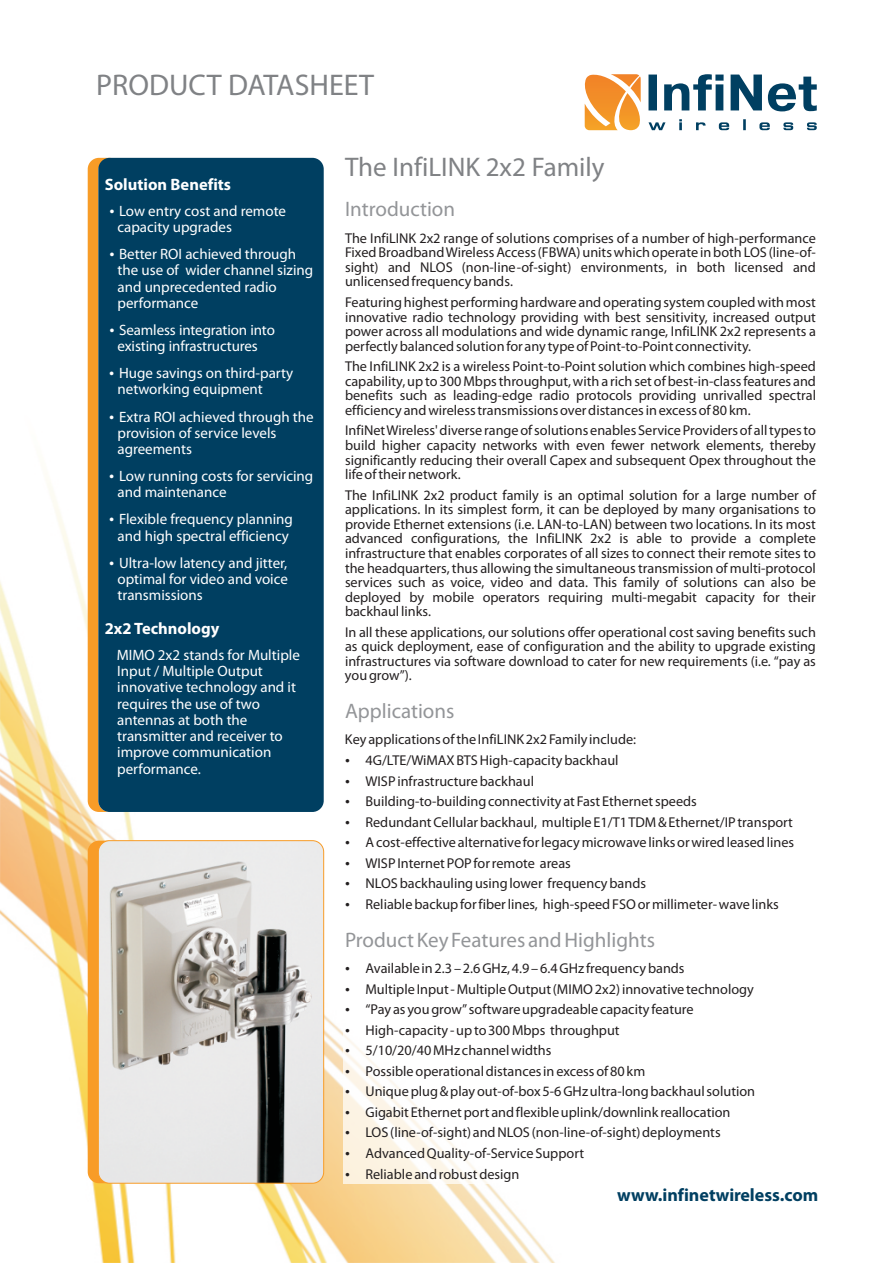
<style>
.page{position:relative;width:893px;height:1263px;background:#fff}
.page>*{position:absolute;margin:0;border:0;box-sizing:border-box;transform-origin:0 0}
.t1{font:30px "Myriad Pro";color:#808285}
.t2{font:27px "Myriad Pro";color:#808285}
.t3{font:21px "Myriad Pro";color:#939598}
.t4{font:700 18px "Myriad Pro";color:#003f61}
.t5{font:700 16.5px "Myriad Pro";color:#fff}
.t6{font:15px/16.2px "Myriad Pro";color:#fff}
.t7{font:14.25px/14.5px "Myriad Pro";color:#231f20;text-align:justify}
</style>
<div class="page">
<img style="left:0;top:111px;width:815px;height:1152px">
<div style="left:343px;top:158px;width:473px;height:1025px;background:#fff"></div>
<div style="left:98px;top:158px;width:226px;height:654px;background:#003f61;border-radius:11px"></div>
<svg style="left:582px;top:74px;width:60px;height:56px"></svg>
<svg style="left:648px;top:74px;width:169px;height:37px"></svg>
<svg style="left:648px;top:119px;width:169px;height:11px"></svg>
<div style="left:88px;top:841px;width:16px;height:342px;background:#f89c27"></div>
<img style="left:98px;top:841px;width:226px;height:342px;border-radius:11px">
<div style="left:98px;top:840px;width:226px;height:344px;border:1px solid #f89c27;border-radius:11px"></div>
<svg style="left:346px;top:1069px;width:3px;height:4px"></svg>
<svg style="left:346px;top:1131px;width:3px;height:4px"></svg>
<svg style="left:346px;top:1172px;width:3px;height:4px"></svg>
<svg style="left:88px;top:158px;width:21px;height:654px"></svg>
<h1 class="t1" style="left:96px;top:72px;width:279px">PRODUCT DATASHEET</h1>
<p class="t5" style="left:105px;top:178px;width:128px">Solution Benefits</p>
<p class="t6" style="left:117px;top:215px;width:180px;line-height:27px">capacity upgrades<br>Better ROI achieved through</p>
<p class="t6" style="left:117px;top:264px;width:197px">the use of wider channel sizing and unprecedented radio performance</p>
<p class="t6" style="left:117px;top:323px;width:159px">Seamless integration into existing infrastructures</p>
<p class="t6" style="left:117px;top:366px;width:177px">Huge savings on third-party networking equipment</p>
<p class="t6" style="left:117px;top:410px;width:198px">Extra ROI achieved through the provision of service levels agreements</p>
<p class="t6" style="left:117px;top:469px;width:197px">Low running costs for servicing and maintenance</p>
<p class="t6" style="left:117px;top:512px;width:177px">Flexible frequency planning and high spectral efficiency</p>
<p class="t6" style="left:117px;top:556px;width:172px;text-align:justify">Ultra-low latency and jitter, optimal for video and voice transmissions</p>
<p class="t5" style="left:105px;top:622px;width:116px">2x2 Technology</p>
<p class="t6" style="left:117px;top:648px;width:185px">MIMO 2x2 stands for Multiple<br>Input / Multiple Output innovative technology and it requires the use of two antennas at both the transmitter and receiver to improve communication performance.</p>
<p class="t6" style="left:119px;top:204px;width:169px">Low entry cost and remote</p>
<h2 class="t2" style="left:345px;top:156px;width:261px">The InfiLINK 2x2 Family</h2>
<h3 class="t3" style="left:345px;top:201px;width:112px">Introduction</h3>
<p class="t7" style="left:345px;top:232px;width:472px">The InfiLINK 2x2 range of solutions comprises of a number of high-performance Fixed Broadband Wireless Access (FBWA) units which operate in both LOS (line-of&shy;sight) and NLOS (non-line-of-sight) environments, in both licensed and unlicensed frequency bands.</p>
<p class="t7" style="left:345px;top:296px;width:472px">Featuring highest performing hardware and operating system coupled with most innovative radio technology providing with best sensitivity, increased output power across all modulations and wide dynamic range, InfiLINK 2x2 represents a perfectly balanced solution for any type of Point-to-Point connectivity.</p>
<p class="t7" style="left:345px;top:360px;width:472px">The InfiLINK 2x2 is a wireless Point-to-Point solution which combines high-speed capability, up to 300 Mbps throughput, witha rich set of best-in-class features and benefits such as leading-edge radio protocols providing unrivalled spectral efficiency and wireless transmissions over distances in excess of 80 km.</p>
<p class="t7" style="left:345px;top:425px;width:472px">InfiNet Wireless' diverse range of solutions enables Service Providers of all types to build higher capacity networks with even fewer network elements, thereby significantly reducing their overall Capex and subsequent Opex throughout the life of their network.</p>
<p class="t7" style="left:345px;top:489px;width:472px">The InfiLINK 2x2 product family is an optimal solution for a large number of applications. In its simplest form, it can be deployed by many organisations to provide Ethernet extensions (i.e. LAN-to-LAN) between two locations. In its most advanced configurations, the InfiLINK 2x2 is able to provide a complete infrastructure that enables corporates of all sizes to connect their remote sites to the headquarters, thus allowing the simultaneous transmission of multi-protocol services such as voice, video and data. This family of solutions can also be deployed by mobile operators requiring multi-megabit capacity for their backhaul links.</p>
<p class="t7" style="left:345px;top:626px;width:472px">In all these applications, our solutions offer operational cost saving benefits such as quick deployment, ease of configuration and the ability to upgrade existing infrastructures via software download to cater for new requirements (i.e. “pay as you grow”).</p>
<h3 class="t3" style="left:345px;top:702px;width:111px">Applications</h3>
<p class="t7" style="left:365px;top:731px;width:430px;line-height:20.5px;text-align:left;text-indent:-21px">Key applications of the InfiLINK 2x2Family include:<br>4G/LTE/WiMAX BTS High-capacity backhaul<br>WISP infrastructure backhaul<br>Building-to-building connectivity at Fast Ethernet speeds<br>Redundant Cellular backhaul, multiple E1/T1 TDM &amp; Ethernet/IP transport A cost-effective alternative for legacy microwave links or wired leased lines WISP Internet POP for remote areas<br>NLOS backhauling using lower frequency bands<br>Reliable backup for fiber lines, high-speed FSO or millimeter- wave links</p>
<h3 class="t3" style="left:345px;top:931px;width:311px">Product Key Features and Highlights</h3>
<p class="t7" style="left:365px;top:959px;width:391px;line-height:20.5px;text-align:left">Available in 2.3 –2.6GHz, 4.9 –6.4 GHz frequency bands<br>Multiple Input - Multiple Output (MIMO 2x2) innovative technology “Pay as you grow”software upgradeable capacity feature High-capacity - up to 300 Mbps throughput<br>5/10/20/40 MHz channel widths<br>Possible operationaldistances in excess of 80 km<br>Unique plug &amp; play out-of-box 5-6 GHz ultra-long backhaul solution Gigabit Ethernet port and flexible uplink/downlink reallocation LOS (line-of-sight) and NLOS (non-line-of-sight) deployments Advanced Quality-of-Service Support<br>Reliable and robust design</p>
<p class="t4" style="left:617px;top:1187px;width:203px">www.infinetwireless.com</p>
</div>
